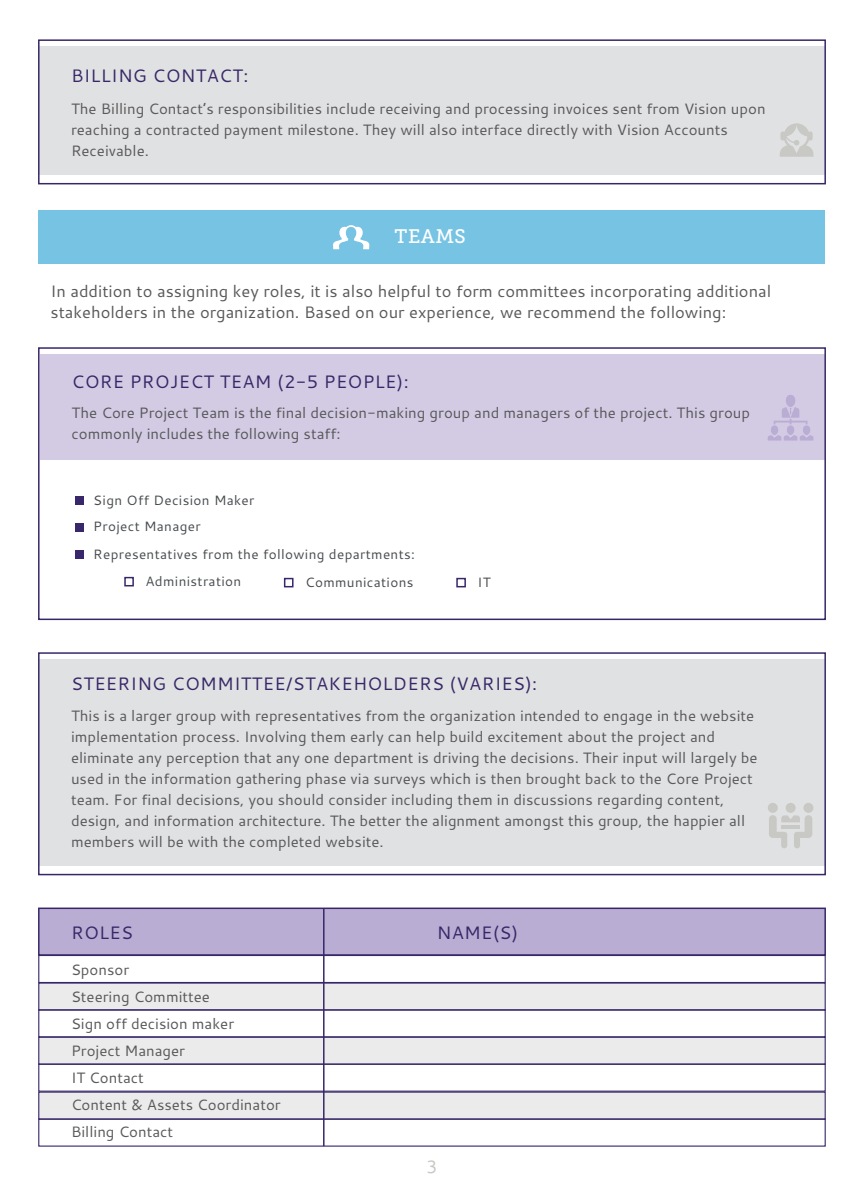
<style>
.page{position:relative;width:864px;height:1188px;background:#fff}
.page>*{position:absolute;margin:0;border:0;box-sizing:border-box;transform-origin:0 0}
.t1{font:19.5px "Museo Slab 500";letter-spacing:.025em;color:#fff}
.t2{font:18px "Cantarell";letter-spacing:.02em;color:#382768}
.t3{font:18px "Cantarell";color:#c8c8c5}
.t4{font:16.5px/21px "Cantarell";color:#59585a}
.t5{font:15px/21px "Cantarell";color:#59585a}
.t6{font:13.5px "Cantarell";letter-spacing:.025em;color:#484c4f}
</style>
<div class="page">
<div style="left:41px;top:354px;width:784px;height:105px;background:#d3cbe4"></div>
<div style="left:39px;top:47px;width:786px;height:128px;background:#e0e1e2"></div>
<div style="left:39px;top:660px;width:786px;height:206px;background:#e0e1e2"></div>
<div style="left:39px;top:983px;width:786px;height:27px;background:#ebebec"></div>
<div style="left:39px;top:1037px;width:786px;height:27px;background:#ebebec"></div>
<div style="left:39px;top:1092px;width:786px;height:27px;background:#ebebec"></div>
<div style="left:38px;top:908px;width:788px;height:48px;background:#baadd3;border:2px solid #382768"></div>
<div style="left:75px;top:497px;width:8px;height:8px;background:#38276a"></div>
<div style="left:75px;top:523px;width:8px;height:8px;background:#38276a"></div>
<div style="left:75px;top:550px;width:8px;height:8px;background:#38276a"></div>
<div style="left:124px;top:577px;width:10px;height:9px;border:2px solid #38276a"></div>
<div style="left:284px;top:578px;width:10px;height:9px;border:2px solid #38276a"></div>
<div style="left:456px;top:578px;width:10px;height:9px;border:2px solid #38276a"></div>
<div style="left:38px;top:347px;width:788px;height:273px;border:2px solid #382768"></div>
<div style="left:38px;top:39px;width:788px;height:145px;border:2px solid #382768"></div>
<div style="left:38px;top:652px;width:788px;height:223px;border:2px solid #382768"></div>
<div style="left:38px;top:955px;width:788px;height:28px;border:1px solid #382768"></div>
<div style="left:38px;top:982px;width:788px;height:29px;border:1px solid #382768"></div>
<div style="left:38px;top:1009px;width:788px;height:28px;border:1px solid #382768"></div>
<div style="left:38px;top:1037px;width:788px;height:28px;border:1px solid #382768"></div>
<div style="left:38px;top:1064px;width:788px;height:28px;border:1px solid #382768"></div>
<div style="left:38px;top:1092px;width:788px;height:28px;border:1px solid #382768"></div>
<div style="left:38px;top:1119px;width:788px;height:28px;border:1px solid #382768"></div>
<div style="left:39px;top:210px;width:786px;height:54px;background:#77c3e4"></div>
<svg style="left:333px;top:225px;width:36px;height:24px"></svg>
<hr style="left:323px;top:908px;width:2px;height:238px;background:#382768">
<svg style="left:768px;top:395px;width:45px;height:46px"></svg>
<div style="left:786px;top:803px;width:10px;height:10px;background:#c8c8c5;border-radius:50%"></div>
<div style="left:768px;top:803px;width:10px;height:10px;background:#c8c8c5;border-radius:50%"></div>
<div style="left:803px;top:803px;width:10px;height:10px;background:#c8c8c5;border-radius:50%"></div>
<svg style="left:769px;top:815px;width:43px;height:33px"></svg>
<hr style="left:781px;top:826px;width:19px;height:3px;background:#c8c8c5">
<svg style="left:780px;top:123px;width:33px;height:34px"></svg>
<p class="t2" style="left:71px;top:63px;width:179px">BILLING CONTACT:</p>
<p class="t5" style="left:71px;top:98px;width:696px">The Billing Contact’s responsibilities include receiving and processing invoices sent from Vision upon reaching a contracted payment milestone. They will also interface directly with Vision Accounts<br>Receivable.</p>
<h1 class="t1" style="left:395px;top:225px;width:73px">TEAMS</h1>
<p class="t4" style="left:51px;top:280px;width:722px">In addition to assigning key roles, it is also helpful to form committees incorporating additional stakeholders in the organization. Based on our experience, we recommend the following:</p>
<p class="t2" style="left:72px;top:369px;width:339px">CORE PROJECT TEAM (2-5 PEOPLE):</p>
<p class="t5" style="left:72px;top:401px;width:680px">The Core Project Team is the final decision-making group and managers of the project. This group commonly includes the following staff:</p>
<p class="t6" style="left:93px;top:491px;width:163px">Sign Off Decision Maker</p>
<p class="t6" style="left:93px;top:517px;width:109px">Project Manager</p>
<p class="t6" style="left:93px;top:545px;width:323px">Representatives from the following departments:</p>
<p class="t6" style="left:305px;top:573px;width:110px">Communications</p>
<p class="t6" style="left:478px;top:573px;width:15px">IT</p>
<p class="t6" style="left:146px;top:572px;width:97px">Administration</p>
<p class="t2" style="left:71px;top:672px;width:468px">STEERING COMMITTEE/STAKEHOLDERS (VARIES):</p>
<p class="t5" style="left:71px;top:705px;width:688px">This is a larger group with representatives from the organization intended to engage in the website implementation process. Involving them early can help build excitement about the project and eliminate any perception that any one department is driving the decisions. Their input will largely be used in the information gathering phase via surveys which is then brought back to the Core Project team. For final decisions, you should consider including them in discussions regarding content, design, and information architecture. The better the alignment amongst this group, the happier all members will be with the completed website.</p>
<p class="t2" style="left:71px;top:920px;width:64px">ROLES</p>
<p class="t2" style="left:437px;top:920px;width:83px">NAME(S)</p>
<p class="t5" style="left:71px;top:956px;width:211px;line-height:27px">Sponsor<br>Steering Committee<br>Sign off decision maker<br>Project Manager<br>IT Contact<br>Content &amp; Assets Coordinator<br>Billing Contact</p>
<p class="t3" style="left:426px;top:1154px;width:13px">3</p>
</div>
